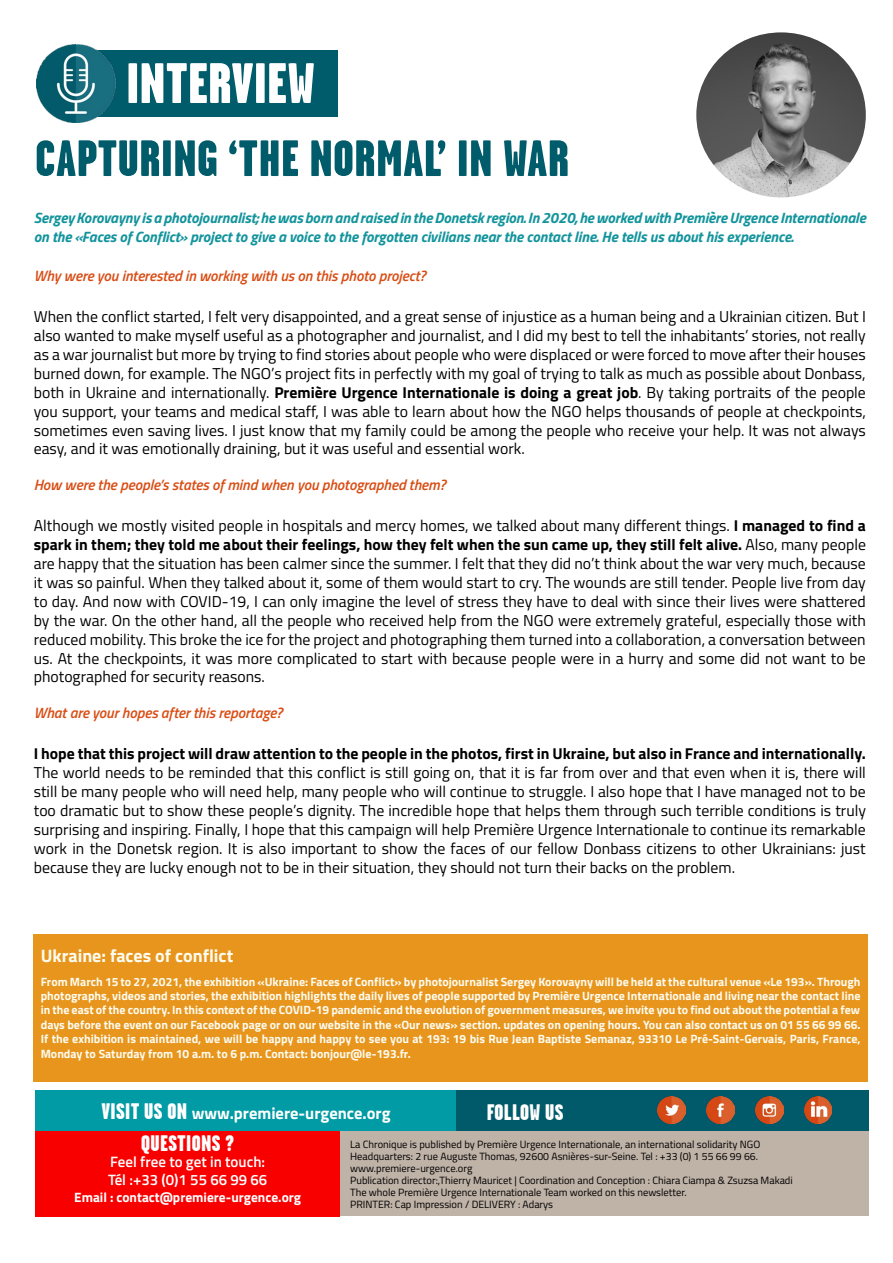
<style>
.page{position:relative;width:893px;height:1263px;background:#fff}
.page>*{position:absolute;margin:0;border:0;box-sizing:border-box;transform-origin:0 0}
.t1{font:51px "Garage Gothic FB Black";letter-spacing:.01em;color:#005b6a}
.t2{font:22.5px "Garage Gothic FB Black";letter-spacing:.015em;color:#fff}
.t3{font:700 18px "Titillium Web";color:#fefbef}
.t4{font:700 16.5px "Titillium Web";color:#fff}
.t5{font:15.75px/18.9px "Titillium Web";color:#000;text-align:justify}
.t6{font:700 15.75px "Titillium Web";color:#000}
.t7{font:italic 700 15px/19.5px "Titillium Web";letter-spacing:-.005em;color:#13949c}
.t8{font:italic 600 15px "Titillium Web";letter-spacing:-.005em;color:#d94d14}
.t9{font:600 15px/18px "Titillium Web";color:#fff}
.t10{font:700 13.5px "Titillium Web";color:#fff}
.t11{font:700 12px/14.4px "Titillium Web";color:#fefbef;text-align:justify}
.t12{font:10.5px/12px "Titillium Web";color:#000}
.s1{font-weight:700}
.s2{font-family:"Garage Gothic FB Black";font-weight:400;font-size:22.5px}
</style>
<div class="page">
<div style="left:76px;top:50px;width:261px;height:67px;background:#005b6a"></div>
<img style="left:37px;top:44px;width:78px;height:79px">
<svg style="left:129px;top:63px;width:185px;height:40px"></svg>
<div style="left:35px;top:1131px;width:834px;height:85px;background:#bfb2a7"></div>
<div style="left:35px;top:1131px;width:305px;height:85px;background:#f80000"></div>
<div style="left:35px;top:1091px;width:421px;height:40px;background:#009ba4"></div>
<div style="left:456px;top:1091px;width:413px;height:40px;background:#005a6a"></div>
<img style="left:658px;top:1096px;width:27px;height:28px">
<img style="left:706px;top:1096px;width:28px;height:28px">
<img style="left:755px;top:1096px;width:28px;height:28px">
<img style="left:804px;top:1096px;width:28px;height:28px">
<img style="left:696px;top:32px;width:170px;height:165px">
<div style="left:34px;top:934px;width:834px;height:148px;background:#e7951c"></div>
<h1 class="t1" style="left:35px;top:130px;width:535px">CAPTURING ‘THE NORMAL’ IN WAR</h1>
<p class="t7" style="left:34px;top:207px;width:834px">Sergey Korovayny is a photojournalist; he was born and raised in the Donetsk region. In 2020, he worked with Première Urgence Internationale on the «Faces of Conflict» project to give a voice to the forgotten civilians near the contact line. He tells us about his experience.</p>
<p class="t8" style="left:34px;top:264px;width:394px">Why were you interested in working with us on this photo project?</p>
<p class="t5" style="left:34px;top:306px;width:834px">When the conflict started, I felt very disappointed, and a great sense of injustice as a human being and a Ukrainian citizen. But I also wanted to make myself useful as a photographer and journalist, and I did my best to tell the inhabitants’ stories, not really as a war journalist but more by trying to find stories about people who were displaced or were forced to move after their houses burned down, for example. The NGO’s project fits in perfectly with my goal of trying to talk as much as possible about Donbass, both in Ukraine and internationally. <span class="s1">Première Urgence Internationale is doing a great job</span>. By taking portraits of the people you support, your teams and medical staff, I was able to learn about how the NGO helps thousands of people at checkpoints, sometimes even saving lives. I just know that my family could be among the people who receive your help. It was not always easy, and it was emotionally draining, but it was useful and essential work.</p>
<p class="t8" style="left:34px;top:473px;width:414px">How were the people’s states of mind when you photographed them?</p>
<p class="t5" style="left:34px;top:515px;width:834px">Although we mostly visited people in hospitals and mercy homes, we talked about many different things. <span class="s1">I managed to find a spark in them; they told me about their feelings, how they felt when the sun came up, they still felt alive.</span> Also, many people are happy that the situation has been calmer since the summer. I felt that they did no’t think about the war very much, because it was so painful. When they talked about it, some of them would start to cry. The wounds are still tender. People live from day to day. And now with COVID-19, I can only imagine the level of stress they have to deal with since their lives were shattered by the war. On the other hand, all the people who received help from the NGO were extremely grateful, especially those with reduced mobility. This broke the ice for the project and photographing them turned into a collaboration, a conversation between us. At the checkpoints, it was more complicated to start with because people were in a hurry and some did not want to be photographed for security reasons.</p>
<p class="t8" style="left:34px;top:701px;width:250px">What are your hopes after this reportage?</p>
<p class="t6" style="left:34px;top:742px;width:833px">I hope that this project will draw attention to the people in the photos, first in Ukraine, but also in France and internationally.</p>
<p class="t5" style="left:34px;top:762px;width:834px">The world needs to be reminded that this conflict is still going on, that it is far from over and that even when it is, there will still be many people who will need help, many people who will continue to struggle. I also hope that I have managed not to be too dramatic but to show these people’s dignity. The incredible hope that helps them through such terrible conditions is truly surprising and inspiring. Finally, I hope that this campaign will help Première Urgence Internationale to continue its remarkable work in the Donetsk region. It is also important to show the faces of our fellow Donbass citizens to other Ukrainians: just because they are lucky enough not to be in their situation, they should not turn their backs on the problem.</p>
<p class="t3" style="left:41px;top:942px;width:194px">Ukraine: faces of conflict</p>
<p class="t11" style="left:41px;top:973px;width:821px">From March 15 to 27, 2021, the exhibition «Ukraine: Faces of Conflict» by photojournalist Sergey Korovayny will be held at the cultural venue «Le 193». Through photographs, videos and stories, the exhibition highlights the daily lives of people supported by Première Urgence Internationale and living near the contact line in the east of the country. In this context of the COVID-19 pandemic and the evolution of government measures, we invite you to find out about the potential a few days before the event on our Facebook page or on our website in the «Our news» section. updates on opening hours. You can also contact us on 01 55 66 99 66.<br>If the exhibition is maintained, we will be happy and happy to see you at 193: 19 bis Rue Jean Baptiste Semanaz, 93310 Le Pré-Saint-Gervais, Paris, France, Monday to Saturday from 10 a.m. to 6 p.m. Contact: bonjour@le-193.fr.</p>
<p class="t4" style="left:101px;top:1101px;width:291px"><span class="s2">VISIT US ON</span> www.premiere-urgence.org</p>
<h2 class="t2" style="left:487px;top:1099px;width:78px">FOLLOW US</h2>
<h2 class="t2" style="left:141px;top:1130px;width:95px">QUESTIONS ?</h2>
<p class="t9" style="left:108px;top:1152px;width:161px">Feel free to get in touch:<br>Tél :+33 (0)1 55 66 99 66</p>
<p class="t10" style="left:74px;top:1187px;width:228px">Email : contact@premiere-urgence.org</p>
<p class="t12" style="left:350px;top:1138px;width:444px">La Chronique is published by Première Urgence Internationale, an international solidarity NGO Headquarters: 2 rue Auguste Thomas, 92600 Asnières-sur-Seine. Tel : +33 (0) 1 55 66 99 66. www.premiere-urgence.org<br>Publication director:,Thierry Mauricet | Coordination and Conception : Chiara Ciampa &amp; Zsuzsa Makadi The whole Première Urgence Internationale Team worked on this newsletter.<br>PRINTER: Cap Impression / DELIVERY : Adarys</p>
</div>
